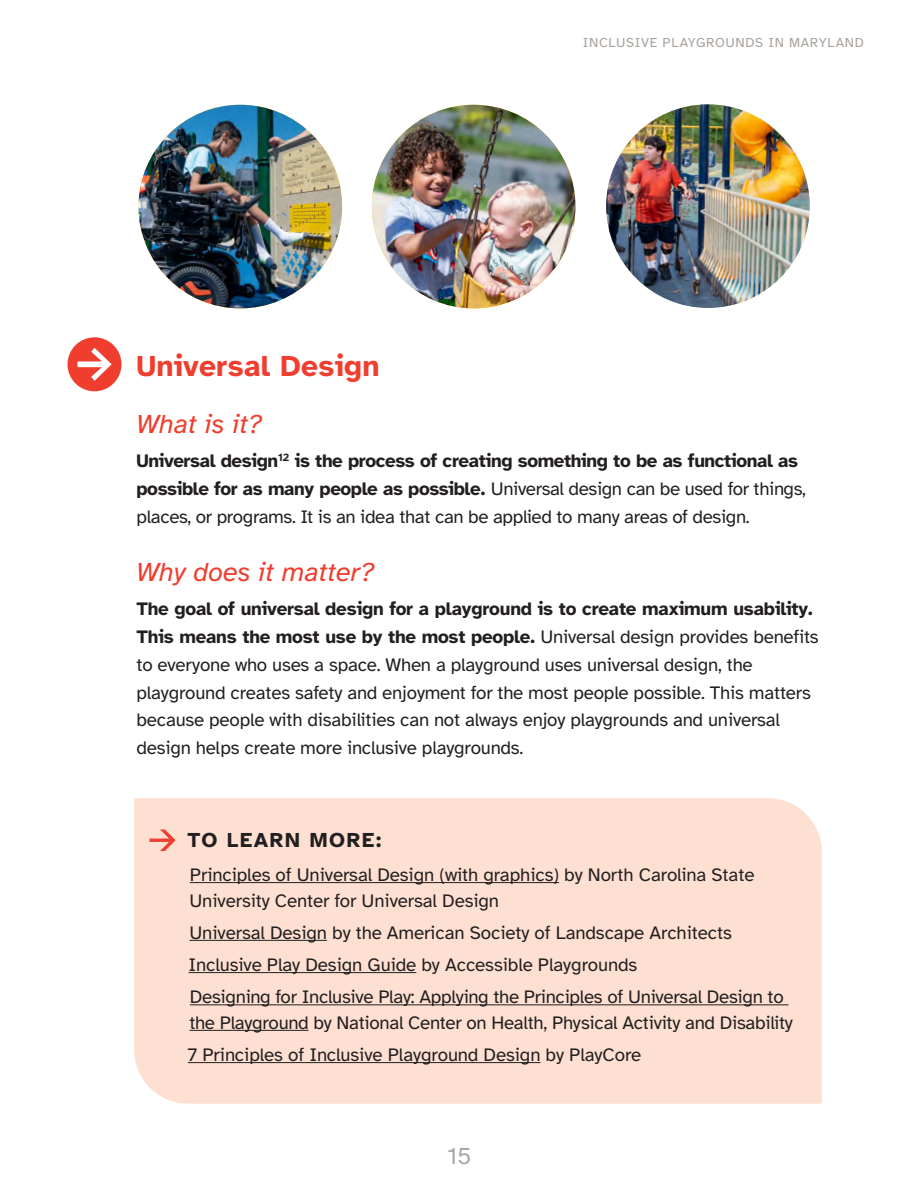
<style>
.page{position:relative;width:918px;height:1188px;background:#fff}
.page>*{position:absolute;margin:0;border:0;box-sizing:border-box;transform-origin:0 0}
.t1{font:700 30px "Atkinson Hyperlegible";letter-spacing:.01em;color:#ef3e2e}
.t2{font:italic 27px "Atkinson Hyperlegible";color:#ef3e2e}
.t3{font:24px "Atkinson Hyperlegible";color:#a9a39e}
.t4{font:700 21px "Atkinson Hyperlegible";letter-spacing:.075em;color:#231f20}
.t5{font:18.75px/27.8px "Atkinson Hyperlegible";letter-spacing:-.01em;color:#231f20}
.t6{font:700 18.75px/27.8px "Atkinson Hyperlegible";letter-spacing:-.02em;color:#231f20}
.t7{font:13.5px "Atkinson Hyperlegible";letter-spacing:.05em;color:#a9a39e}
.s1{font-weight:400}
.s2{font-weight:700}
</style>
<div class="page">
<div style="left:68px;top:337px;width:54px;height:54px;background:#ef3e2e;border-radius:50%"></div>
<svg style="left:77px;top:348px;width:35px;height:33px"></svg>
<div style="left:134px;top:798px;width:688px;height:306px;background:#fde0d2"></div>
<hr style="left:190px;top:882px;width:369px;height:1px;background:#231f20">
<hr style="left:189px;top:940px;width:138px;height:1px;background:#231f20">
<hr style="left:189px;top:972px;width:227px;height:1px;background:#231f20">
<hr style="left:190px;top:1004px;width:598px;height:1px;background:#231f20">
<hr style="left:189px;top:1030px;width:120px;height:1px;background:#231f20">
<hr style="left:188px;top:1062px;width:353px;height:1px;background:#231f20">
<img style="left:606px;top:104px;width:204px;height:204px;border-radius:102px">
<img style="left:138px;top:105px;width:204px;height:203px;border-radius:102px">
<img style="left:372px;top:105px;width:203px;height:203px;border-radius:102px">
<svg style="left:150px;top:829px;width:26px;height:22px"></svg>
<p class="t7" style="left:583px;top:36px;width:283px">INCLUSIVE PLAYGROUNDS IN MARYLAND</p>
<h1 class="t1" style="left:136px;top:349px;width:245px">Universal Design</h1>
<h2 class="t2" style="left:136px;top:409px;width:128px">What is it?</h2>
<p class="t6" style="left:136px;top:447px;width:671px">Universal design<sup>12</sup> is the process of creating something to be as functional as possible for as many people as possible. <span class="s1">Universal design can be used for things, places, or programs. It is an idea that can be applied to many areas of design.</span></p>
<h2 class="t2" style="left:136px;top:557px;width:240px">Why does it matter?</h2>
<p class="t5" style="left:136px;top:596px;width:684px"><span class="s2">The goal of universal design for a playground is to create maximum usability.<br>This means the most use by the most people.</span> Universal design provides benefits to everyone who uses a space. When a playground uses universal design, the playground creates safety and enjoyment for the most people possible. This matters because people with disabilities can not always enjoy playgrounds and universal design helps create more inclusive playgrounds.</p>
<h4 class="t4" style="left:188px;top:828px;width:195px">TO LEARN MORE:</h4>
<p class="t5" style="left:189px;top:862px;width:566px;line-height:25.5px">Principles of Universal Design (with graphics) by North Carolina State<br>University Center for Universal Design</p>
<p class="t5" style="left:189px;top:919px;width:544px">Universal Design by the American Society of Landscape Architects</p>
<p class="t5" style="left:189px;top:951px;width:450px">Inclusive Play Design Guide by Accessible Playgrounds</p>
<p class="t5" style="left:189px;top:985px;width:605px;line-height:25.5px">Designing for Inclusive Play: Applying the Principles of Universal Design to the Playground by National Center on Health, Physical Activity and Disability</p>
<p class="t5" style="left:188px;top:1041px;width:455px">7 Principles of Inclusive Playground Design by PlayCore</p>
<p class="t3" style="left:447px;top:1142px;width:26px">15</p>
</div>
